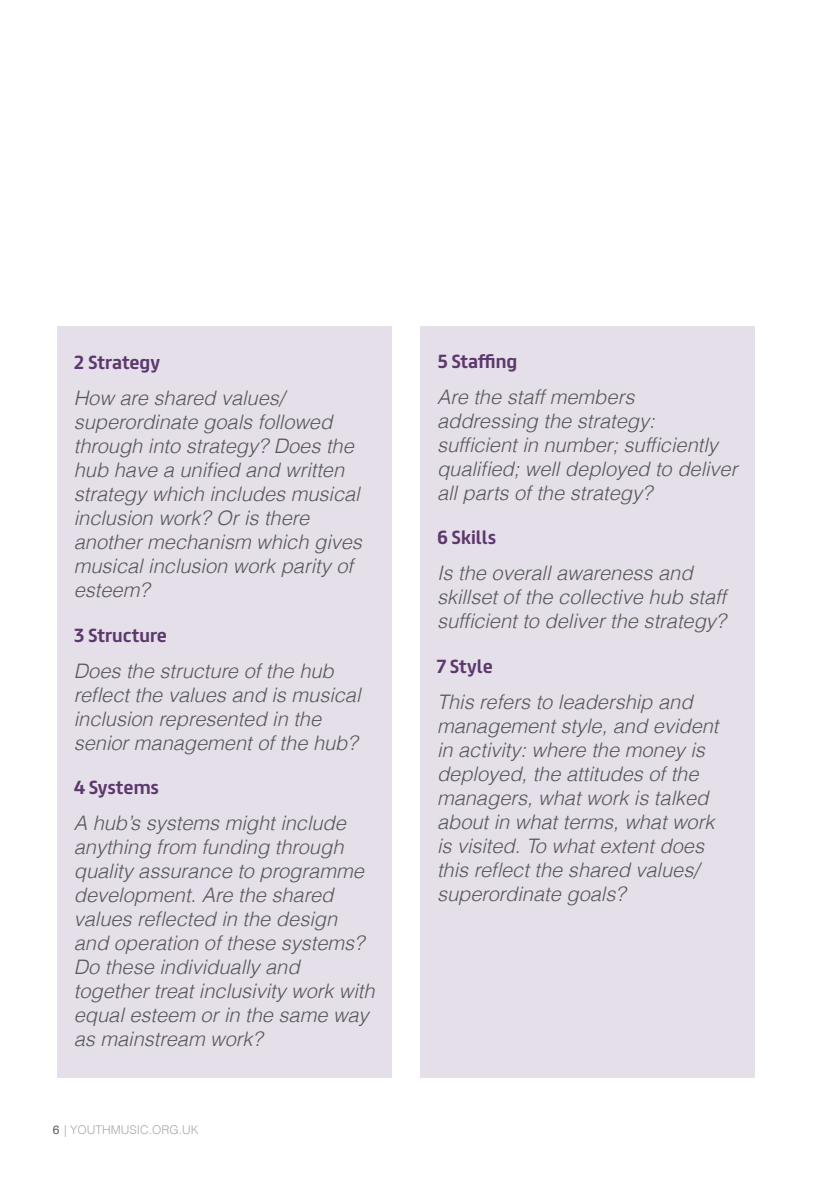
<style>
.page{position:relative;width:840px;height:1191px;background:#fff}
.page>*{position:absolute;margin:0;border:0;box-sizing:border-box;transform-origin:0 0}
.Bullets{font:italic 300 20px/24px "Helvetica";color:#57585a}
.Bullets-2{font:700 17px "FS Truman";color:#5d386e}
.t1{font:300 12px "Helvetica";color:#a8a9ad}
.s1{font-weight:400;color:#57585a}
</style>
<div class="page">
<div style="left:420px;top:326px;width:334px;height:751px;background:#e4dfe9"></div>
<div style="left:57px;top:326px;width:334px;height:751px;background:#e4dfe9"></div>
<p class="Bullets-2" style="left:74px;top:348px;width:88px">2 Strategy</p>
<p class="Bullets" style="left:74px;top:386px;width:289px">How are shared values/ superordinate goals followed through into strategy? Does the hub have a unified and written strategy which includes musical inclusion work? Or is there another mechanism which gives musical inclusion work parity of esteem?</p>
<p class="Bullets-2" style="left:74px;top:620px;width:95px">3 Structure</p>
<p class="Bullets" style="left:74px;top:658px;width:288px">Does the structure of the hub reflect the values and is musical inclusion represented in the senior management of the hub?</p>
<p class="Bullets-2" style="left:74px;top:772px;width:87px">4 Systems</p>
<p class="Bullets" style="left:74px;top:810px;width:302px">A hub’s systems might include anything from funding through quality assurance to programme development. Are the shared values reflected in the design and operation of these systems?<br>Do these individually and together treat inclusivity work with equal esteem or in the same way as mainstream work?</p>
<p class="t1" style="left:53px;top:1120px;width:147px"><span class="s1">6</span> | YOUTHMUSIC.ORG.UK</p>
<p class="Bullets-2" style="left:437px;top:346px;width:82px">5 Staffing</p>
<p class="Bullets" style="left:437px;top:384px;width:302px">Are the staff members addressing the strategy: sufficient in number; sufficiently qualified; well deployed to deliver all parts of the strategy?</p>
<p class="Bullets-2" style="left:437px;top:523px;width:61px">6 Skills</p>
<p class="Bullets" style="left:437px;top:561px;width:290px">Is the overall awareness and skillset of the collective hub staff sufficient to deliver the strategy?</p>
<p class="Bullets-2" style="left:437px;top:651px;width:57px">7 Style</p>
<p class="Bullets" style="left:437px;top:689px;width:283px">This refers to leadership and management style, and evident in activity: where the money is deployed, the attitudes of the managers, what work is talked about in what terms, what work is visited. To what extent does this reflect the shared values/ superordinate goals?</p>
</div>
